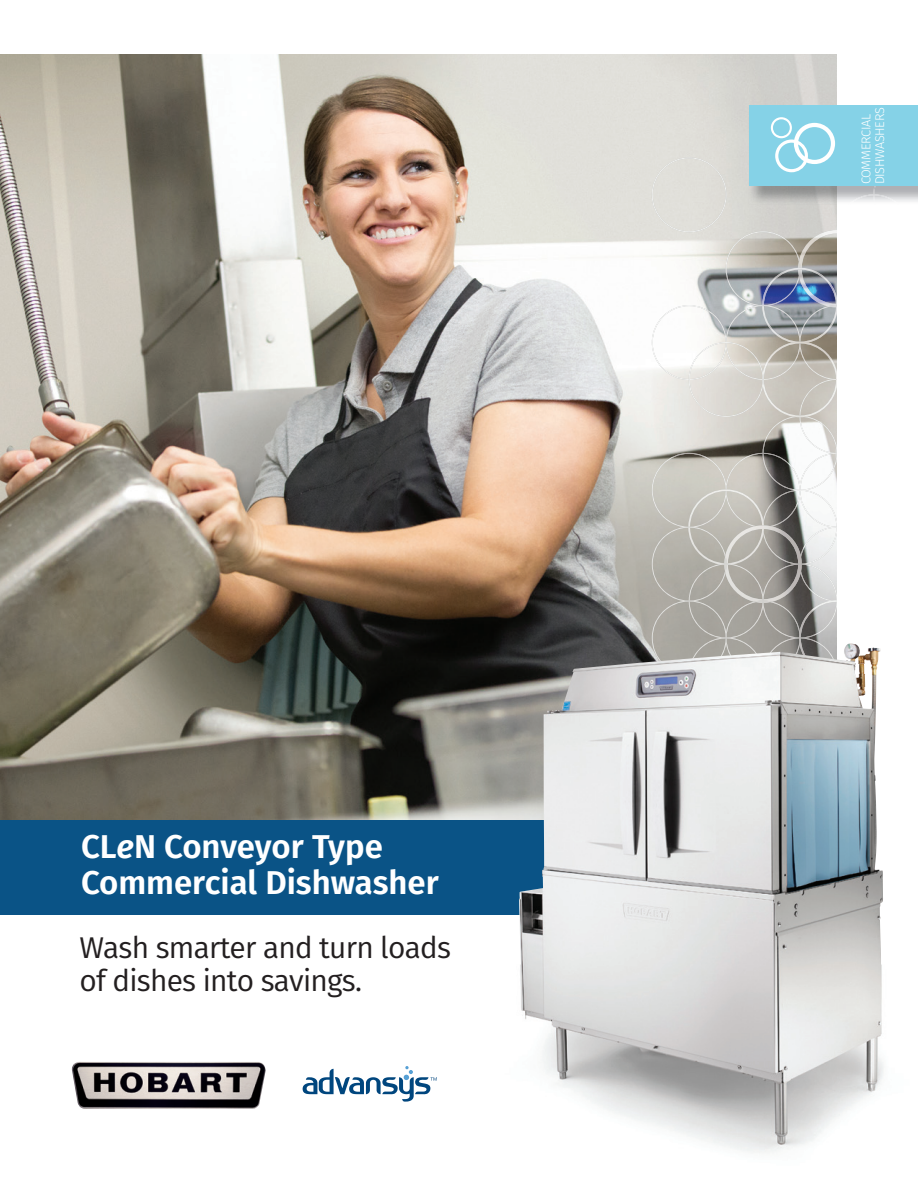
<style>
.page{position:relative;width:918px;height:1188px;background:#fff}
.page>*{position:absolute;margin:0;border:0;box-sizing:border-box;transform-origin:0 0}
.t1{font:600 33px/36px "Fira Sans";color:#fff}
.t2{font:30px/33px "Fira Sans";letter-spacing:-.025em;color:#231f20}
.t3{font:300 12.75px/13.5px "Fira Sans";letter-spacing:-.03em;color:#fff}
.s1{font-style:italic}
</style>
<div class="page">
<img style="left:0;top:54px;width:837px;height:766px">
<img style="left:72px;top:1062px;width:194px;height:47px">
<div style="left:0;top:820px;width:837px;height:95px;background:#0a5386"></div>
<div style="left:652px;top:157px;width:75px;height:75px;background:#e0dfd9"></div>
<img style="left:798px;top:230px;width:32px;height:38px">
<img style="left:726px;top:231px;width:74px;height:74px">
<img style="left:762px;top:268px;width:68px;height:303px">
<img style="left:652px;top:305px;width:178px;height:75px">
<img style="left:796px;top:380px;width:4px;height:37px">
<img style="left:689px;top:342px;width:74px;height:75px">
<img style="left:800px;top:379px;width:30px;height:178px">
<img style="left:652px;top:453px;width:148px;height:74px">
<img style="left:688px;top:489px;width:76px;height:38px">
<img style="left:802px;top:571px;width:28px;height:29px">
<img style="left:724px;top:525px;width:78px;height:75px">
<img style="left:652px;top:527px;width:75px;height:73px">
<img style="left:652px;top:600px;width:178px;height:44px">
<svg style="left:830px;top:204px;width:23px;height:440px"></svg>
<img style="left:749px;top:186px;width:124px;height:18px">
<img style="left:873px;top:186px;width:45px;height:16px">
<img style="left:849px;top:194px;width:50px;height:10px">
<div style="left:749px;top:105px;width:169px;height:81px;background:#85d2e7"></div>
<svg style="left:770px;top:117px;width:65px;height:56px"></svg>
<img style="left:479px;top:644px;width:405px;height:509px">
<svg style="left:303px;top:1066px;width:134px;height:36px"></svg>
<p class="t1" style="left:81px;top:827px;width:359px">CL<span class="s1">e</span>N Conveyor Type<br>Commercial Dishwasher</p>
<p class="t2" style="left:79px;top:931px;width:373px">Wash smarter and turn loads of dishes into savings.</p>
<p class="t3" style="left:859px;top:184px;width:79px;rotate:-90deg">COMMERCIAL<br>DISHWASHERS</p>
</div>
